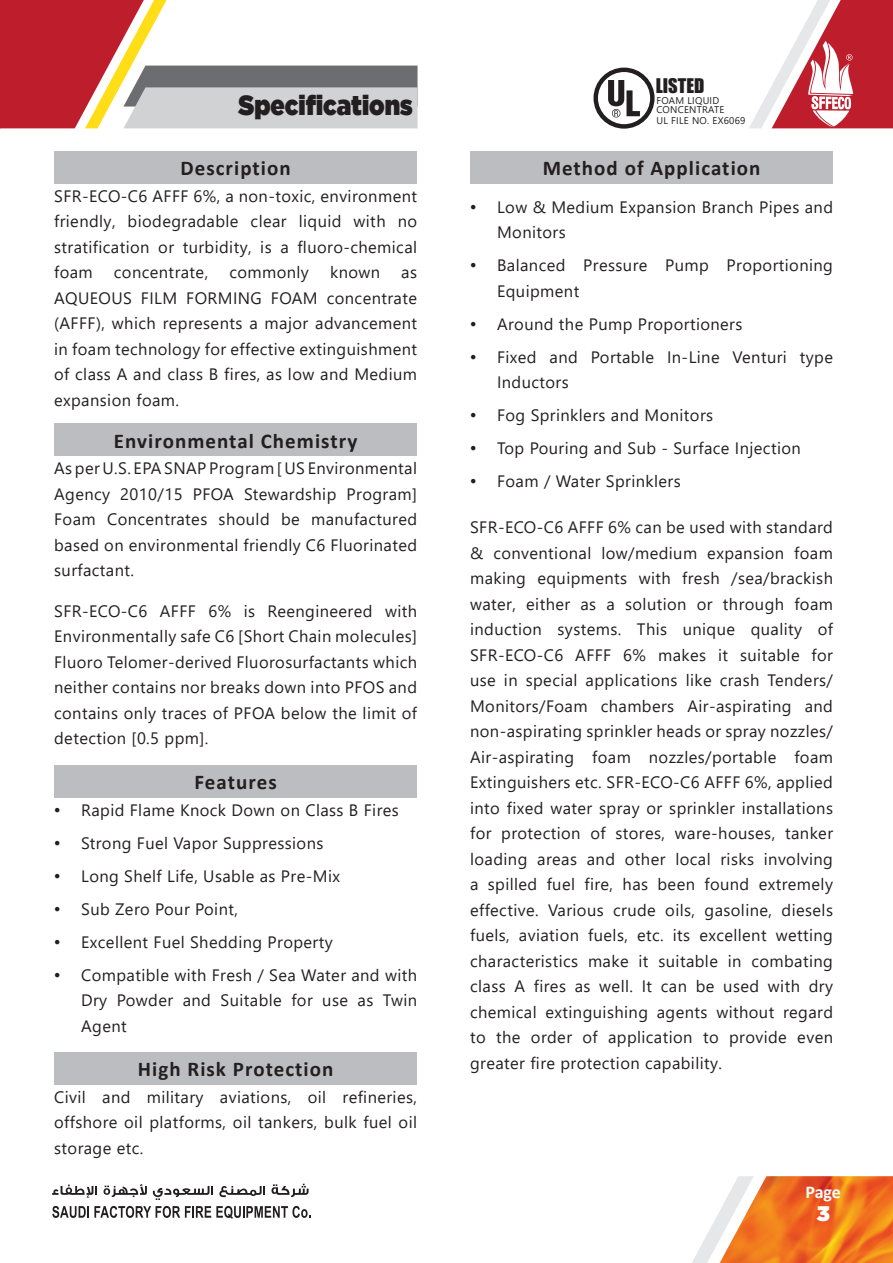
<style>
.page{position:relative;width:893px;height:1263px;background:#fff}
.page>*{position:absolute;margin:0;border:0;box-sizing:border-box;transform-origin:0 0}
.t1{font:27.6px "Gotham Ultra";color:#231f20;scale:.87 1}
.t2{font:700 21px "Calibri";letter-spacing:.05em;color:#231f20}
.t3{font:21px "Gotham Ultra";color:#fff}
.t4{font:18.6px "Impact";color:#231f20}
.t5{font:700 18px "Calibri";color:#fff}
.t6{font:16.5px/25.5px "Segoe UI";letter-spacing:.025em;color:#231f20;text-align:justify}
.t7{font:9.75px/10.1px "Segoe UI";letter-spacing:.025em;color:#231f20}
.s1{font-family:"Times New Roman";font-size:18px}
</style>
<div class="page">
<svg style="left:692px;top:1224px;width:21px;height:39px"></svg>
<img style="left:713px;top:1176px;width:180px;height:87px">
<svg style="left:749px;top:0;width:144px;height:128px"></svg>
<svg style="left:52px;top:1184px;width:45px;height:13px"></svg>
<svg style="left:104px;top:1184px;width:43px;height:13px"></svg>
<svg style="left:153px;top:1186px;width:60px;height:14px"></svg>
<svg style="left:219px;top:1186px;width:46px;height:11px"></svg>
<svg style="left:271px;top:1184px;width:38px;height:13px"></svg>
<svg style="left:52px;top:1206px;width:259px;height:13px"></svg>
<svg style="left:0;top:0;width:418px;height:128px"></svg>
<svg style="left:593px;top:68px;width:62px;height:61px"></svg>
<div style="left:54px;top:151px;width:363px;height:33px;background:#bcbdc0"></div>
<div style="left:470px;top:151px;width:363px;height:33px;background:#bcbdc0"></div>
<div style="left:54px;top:423px;width:363px;height:33px;background:#bcbdc0"></div>
<div style="left:54px;top:1052px;width:363px;height:33px;background:#bcbdc0"></div>
<div style="left:54px;top:765px;width:363px;height:32px;background:#bcbdc0"></div>
<h1 class="t1" style="left:238px;top:90px;width:202px">Specifications</h1>
<p class="t4" style="left:656px;top:71px;width:50px">LISTED</p>
<p class="t7" style="left:657px;top:94px;width:90px">FOAM LIQUID<br>CONCENTRATE<br>UL FILE NO. EX6069</p>
<p class="t2" style="left:180px;top:153px;width:112px">Description</p>
<p class="t2" style="left:543px;top:153px;width:219px">Method of Application</p>
<p class="t6" style="left:54px;top:182px;width:364px">SFR-ECO-C6 AFFF 6%, a non-toxic, environment friendly, biodegradable clear liquid with no stratification or turbidity, is a fluoro-chemical foam</p>
<p class="t6" style="left:114px;top:258px;width:96px">concentrate,</p>
<p class="t6" style="left:229px;top:258px;width:81px">commonly</p>
<p class="t6" style="left:330px;top:258px;width:52px">known</p>
<p class="t6" style="left:54px;top:258px;width:364px;text-indent:347px">as AQUEOUS FILM FORMING FOAM concentrate (AFFF), which represents a major advancement in foam technology for effective extinguishment of class A and class B fires, as low and Medium expansion foam.</p>
<p class="t2" style="left:114px;top:426px;width:245px">Environmental Chemistry</p>
<p class="t6" style="left:54px;top:454px;width:364px">As per U.S. EPA SNAP Program [ US Environmental Agency 2010/15 PFOA Stewardship Program] Foam Concentrates should be manufactured based on environmental friendly C6 Fluorinated surfactant.</p>
<p class="t6" style="left:54px;top:596px;width:364px">SFR-ECO-C6 AFFF 6% is Reengineered with Environmentally safe C6 [Short Chain molecules] Fluoro Telomer-derived Fluorosurfactants which neither contains nor breaks down into PFOS and contains only traces of PFOA below the limit of detection [0.5 ppm].</p>
<p class="t2" style="left:195px;top:767px;width:84px">Features</p>
<p class="t6" style="left:54px;top:796px;width:346px"><span class="s1">•</span> Rapid Flame Knock Down on Class B Fires</p>
<p class="t6" style="left:54px;top:829px;width:271px"><span class="s1">•</span> Strong Fuel Vapor Suppressions</p>
<p class="t6" style="left:54px;top:862px;width:287px"><span class="s1">•</span> Long Shelf Life, Usable as Pre-Mix</p>
<p class="t6" style="left:54px;top:895px;width:185px"><span class="s1">•</span> Sub Zero Pour Point,</p>
<p class="t6" style="left:54px;top:928px;width:280px"><span class="s1">•</span> Excellent Fuel Shedding Property</p>
<p class="t6" style="left:81px;top:961px;width:337px;text-indent:-27px"><span class="s1">•</span> Compatible with Fresh / Sea Water and with Dry Powder and Suitable for use as Twin Agent</p>
<p class="t2" style="left:138px;top:1054px;width:197px">High Risk Protection</p>
<p class="t6" style="left:54px;top:1083px;width:364px">Civil and military aviations, oil refineries, offshore oil platforms, oil tankers, bulk fuel oil storage etc.</p>
<p class="t6" style="left:497px;top:192px;width:337px;text-indent:-27px"><span class="s1">•</span> Low &amp; Medium Expansion Branch Pipes and<br>Monitors</p>
<p class="t6" style="left:497px;top:251px;width:337px;text-indent:-27px"><span class="s1">•</span> Balanced Pressure Pump Proportioning<br>Equipment</p>
<p class="t6" style="left:470px;top:309px;width:274px"><span class="s1">•</span> Around the Pump Proportioners</p>
<p class="t6" style="left:497px;top:342px;width:337px;text-indent:-27px"><span class="s1">•</span> Fixed and Portable In-Line Venturi type<br>Inductors</p>
<p class="t6" style="left:470px;top:401px;width:245px"><span class="s1">•</span> Fog Sprinklers and Monitors</p>
<p class="t6" style="left:470px;top:434px;width:332px"><span class="s1">•</span> Top Pouring and Sub - Surface Injection</p>
<p class="t6" style="left:470px;top:467px;width:212px"><span class="s1">•</span> Foam / Water Sprinklers</p>
<p class="t6" style="left:470px;top:513px;width:364px">SFR-ECO-C6 AFFF 6% can be used with standard &amp; conventional low/medium expansion foam making equipments with fresh /sea/brackish water, either as a solution or through foam induction systems. This unique quality of SFR-ECO-C6 AFFF 6% makes it suitable for use in special applications like crash Tenders/ Monitors/Foam chambers Air-aspirating and non-aspirating sprinkler heads or spray nozzles/ Air-aspirating foam nozzles/portable foam Extinguishers etc. SFR-ECO-C6 AFFF 6%, applied into fixed water spray or sprinkler installations for protection of stores, ware-houses, tanker loading areas and other local risks involving a spilled fuel fire, has been found extremely effective. Various crude oils, gasoline, diesels fuels, aviation fuels, etc. its excellent wetting characteristics make it suitable in combating class A fires as well. It can be used with dry chemical extinguishing agents without regard to the order of application to provide even greater fire protection capability.</p>
<p class="t5" style="left:805px;top:1179px;width:37px">Page</p>
<p class="t3" style="left:817px;top:1202px;width:15px">3</p>
</div>
